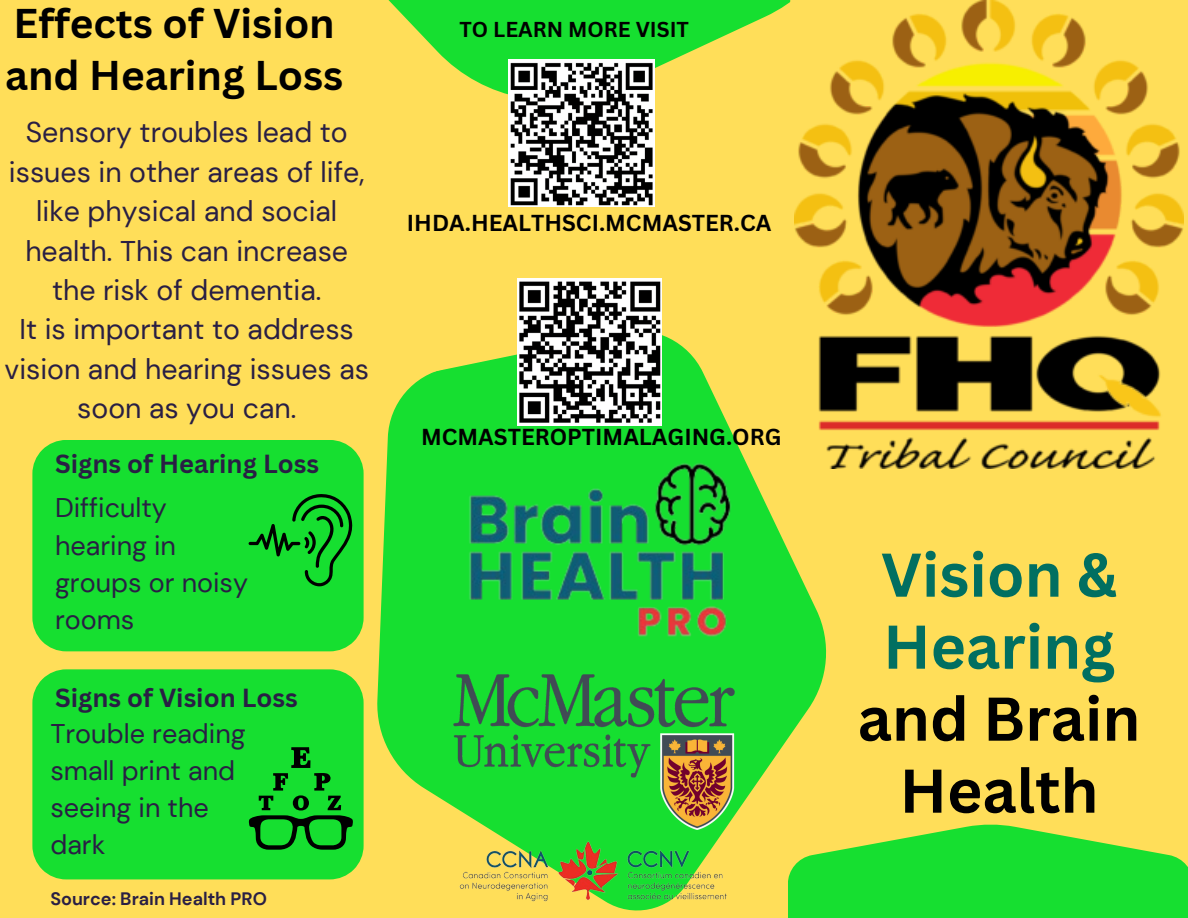
<style>
.page{position:relative;width:1188px;height:918px;background:#ffde59}
.page>*{position:absolute;margin:0;border:0;box-sizing:border-box;transform-origin:0 0}
.t1{font:700 60.3px/72px "Canva Sans";color:#016f61;text-align:center}
.t2{font:700 40.5px/51.8px "Canva Sans";color:#000}
.t3{font:28.5px/39.3px "DM Sans";color:#291f44;text-align:center}
.t4{font:27px/37.2px "DM Sans";color:#291f44}
.t5{font:700 25.5px "Canva Sans";color:#291f44}
.t6{font:700 22.5px "Canva Sans";color:#000}
.t7{font:700 21px "Canva Sans";color:#000}
.t8{font:700 18px "DM Sans";color:#291f44}
.s1{color:#000}
</style>
<div class="page">
<svg style="left:377px;top:325px;width:455px;height:586px;fill:#16df30"></svg>
<svg style="left:388px;top:0;width:401px;height:114px;fill:#16df30"></svg>
<div style="left:32px;top:440px;width:332px;height:211px;background:#16df30"></div>
<div style="left:32px;top:669px;width:332px;height:210px;background:#16df30"></div>
<svg style="left:788px;top:825px;width:400px;height:93px;fill:#16df30"></svg>
<img style="left:795px;top:0;width:388px;height:468px">
<svg style="left:249px;top:493px;width:104px;height:93px;background:#12bc28"></svg>
<svg style="left:249px;top:747px;width:104px;height:103px;background:#11af25"></svg>
<img style="left:461px;top:441px;width:280px;height:216px">
<img style="left:444px;top:829px;width:290px;height:80px">
<img style="left:454px;top:674px;width:280px;height:156px">
<img style="left:508px;top:59px;width:146px;height:148px">
<img style="left:517px;top:278px;width:144px;height:148px">
<p class="t2" style="left:5px;top:-3px;width:340px">Effects of Vision and Hearing Loss</p>
<p class="t3" style="left:5px;top:113px;width:366px">Sensory troubles lead to issues in other areas of life, like physical and social health. This can increase the risk of dementia.<br>It is important to address vision and hearing issues as soon as you can.</p>
<p class="t5" style="left:55px;top:446px;width:265px">Signs of Hearing Loss</p>
<h2 class="t4" style="left:55px;top:490px;width:194px">Difficulty hearing in groups or noisy rooms</h2>
<h5 class="t5" style="left:55px;top:679px;width:244px">Signs of Vision Loss</h5>
<h5 class="t4" style="left:50px;top:715px;width:197px">Trouble reading small print and seeing in the dark</h5>
<p class="t8" style="left:50px;top:887px;width:218px">Source: Brain Health PRO</p>
<h3 class="t7" style="left:460px;top:14px;width:231px">TO LEARN MORE VISIT</h3>
<h3 class="t6" style="left:407px;top:207px;width:366px">IHDA.HEALTHSCI.MCMASTER.CA</h3>
<h4 class="t6" style="left:421px;top:421px;width:362px">MCMASTEROPTIMALAGING.ORG</h4>
<p class="t1" style="left:858px;top:537px;width:284px">Vision &amp;<br>Hearing <span class="s1">and Brain<br>Health</span></p>
</div>
